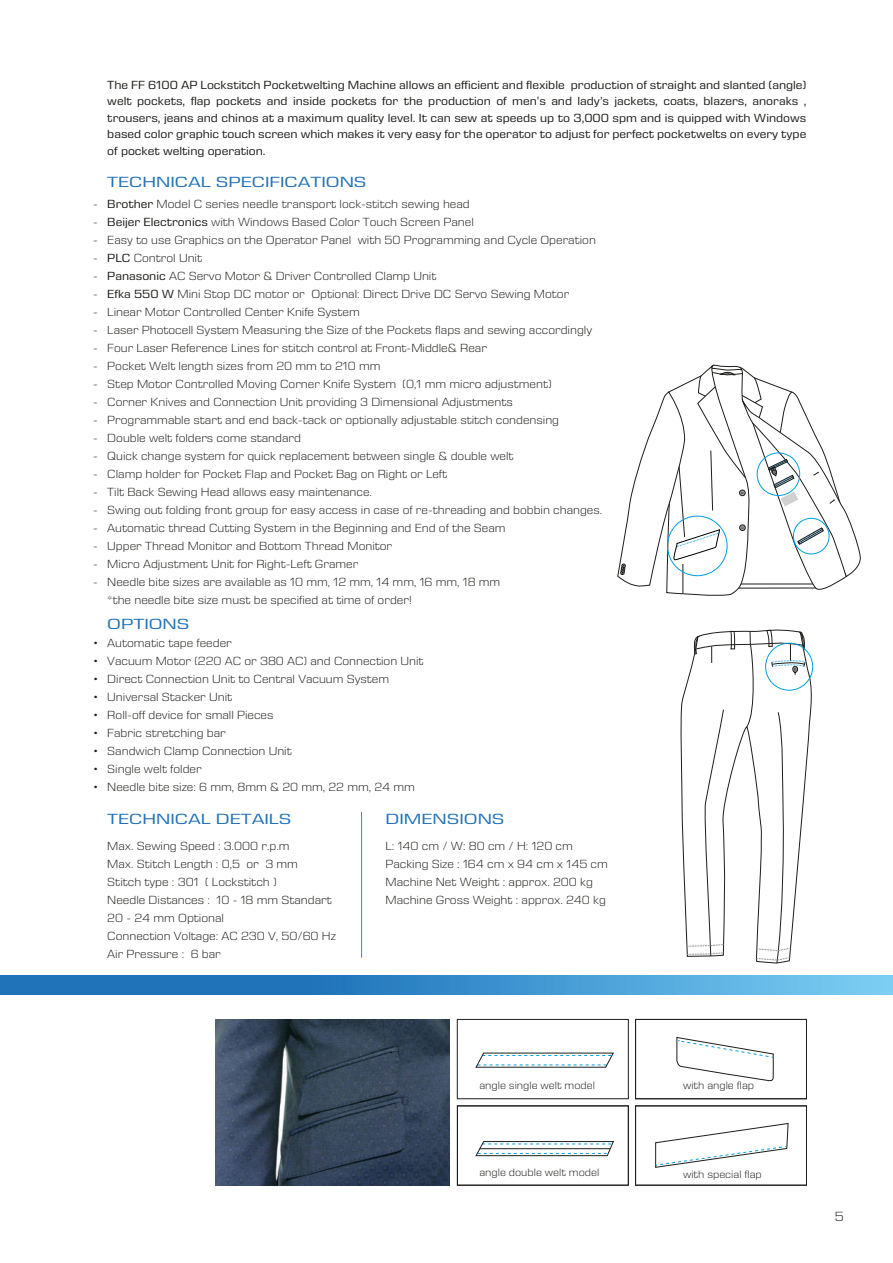
<style>
.page{position:relative;width:893px;height:1263px;background:#fff}
.page>*{position:absolute;margin:0;border:0;box-sizing:border-box;transform-origin:0 0}
.t1{font:15px "Eurostile Next LT Pro";color:#2273b9;scale:1.35 1}
.t2{font:300 13.5px "Eurostile Next LT Pro";color:#1d1d1b;scale:1.1 1}
.t3{font:300 12px/18px "Eurostile Next LT Pro";color:#1d1d1b;scale:1.1 1}
.t4{font:12px/16.5px "Eurostile Next LT Pro";color:#1d1d1b;text-align:justify;scale:1.1 1}
.t5{font:300 10.95px "Eurostile Next LT Pro";color:#1d1d1b;scale:1.1 1}
.s1{font-weight:400}
</style>
<div class="page">
<img style="left:216px;top:1019px;width:233px;height:166px">
<svg style="left:0;top:976px;width:893px;height:19px"></svg>
<hr style="left:361px;top:812px;width:1px;height:146px;background:#009fe3">
<div style="left:457px;top:1105px;width:172px;height:80px;border:1px solid #1d1d1b"></div>
<div style="left:635px;top:1105px;width:172px;height:80px;border:1px solid #1d1d1b"></div>
<svg style="left:655px;top:1123px;width:134px;height:45px"></svg>
<div style="left:635px;top:1019px;width:172px;height:80px;border:1px solid #1d1d1b"></div>
<svg style="left:676px;top:1037px;width:98px;height:45px"></svg>
<div style="left:457px;top:1019px;width:172px;height:80px;border:1px solid #1d1d1b"></div>
<svg style="left:475px;top:1052px;width:139px;height:16px"></svg>
<svg style="left:475px;top:1141px;width:139px;height:16px"></svg>
<svg style="left:680px;top:649px;width:134px;height:308px"></svg>
<svg style="left:687px;top:629px;width:119px;height:335px"></svg>
<div style="left:765px;top:643px;width:48px;height:47px;border:1px solid #009fe3;border-radius:50%"></div>
<svg style="left:617px;top:364px;width:244px;height:232px"></svg>
<p class="t3" style="left:93px;top:195px;width:6px;text-align:justify">- - - - - - - - - - - - - - - - - - - - - -</p>
<p class="t3" style="left:93px;top:634px;width:6px;text-align:justify">• • • • • • • • •</p>
<p class="t4" style="left:107px;top:77px;width:637px">The FF 6100 AP Lockstitch Pocketwelting Machine allows an efficient and flexible production of straight and slanted (angle) welt pockets, flap pockets and inside pockets for the production of men's and lady’s jackets, coats, blazers, anoraks , trousers, jeans and chinos at a maximum quality level. It can sew at speeds up to 3,000 spm and is quipped with Windows based color graphic touch screen which makes it very easy for the operator to adjust for perfect pocketwelts on every type of pocket welting operation.</p>
<p class="t1" style="left:107px;top:174px;width:193px">TECHNICAL SPECIFICATIONS</p>
<p class="t3" style="left:107px;top:195px;width:451px"><span class="s1">Brother</span> Model C series needle transport lock-stitch sewing head<br><span class="s1">Beijer Electronics</span> with Windows Based Color Touch Screen Panel<br>Easy to use Graphics on the Operator Panel with 50 Programming and Cycle Operation <span class="s1">PLC</span> Control Unit<br><span class="s1">Panasonic</span> AC Servo Motor &amp; Driver Controlled Clamp Unit<br><span class="s1">Efka 550 W</span> Mini Stop DC motor or Optional: Direct Drive DC Servo Sewing Motor Linear Motor Controlled Center Knife System<br>Laser Photocell System Measuring the Size of the Pockets flaps and sewing accordingly Four Laser Reference Lines for stitch control at Front-Middle&amp; Rear<br>Pocket Welt length sizes from 20 mm to 210 mm<br>Step Motor Controlled Moving Corner Knife System (0,1 mm micro adjustment)<br>Corner Knives and Connection Unit providing 3 Dimensional Adjustments<br>Programmable start and end back-tack or optionally adjustable stitch condensing<br>Double welt folders come standard<br>Quick change system for quick replacement between single &amp; double welt<br>Clamp holder for Pocket Flap and Pocket Bag on Right or Left<br>Tilt Back Sewing Head allows easy maintenance.<br>Swing out folding front group for easy access in case of re-threading and bobbin changes.<br>Automatic thread Cutting System in the Beginning and End of the Seam<br>Upper Thread Monitor and Bottom Thread Monitor<br>Micro Adjustment Unit for Right-Left Gramer<br>Needle bite sizes are available as 10 mm, 12 mm, 14 mm, 16 mm, 18 mm<br>*the needle bite size must be specified at time of order!</p>
<p class="t1" style="left:107px;top:616px;width:62px">OPTIONS</p>
<p class="t3" style="left:107px;top:634px;width:289px">Automatic tape feeder<br>Vacuum Motor (220 AC or 380 AC) and Connection Unit<br>Direct Connection Unit to Central Vacuum System<br>Universal Stacker Unit<br>Roll-off device for small Pieces<br>Fabric stretching bar<br>Sandwich Clamp Connection Unit<br>Single welt folder<br>Needle bite size: 6 mm, 8mm &amp; 20 mm, 22 mm, 24 mm</p>
<p class="t1" style="left:386px;top:811px;width:90px">DIMENSIONS</p>
<p class="t3" style="left:386px;top:837px;width:204px">L: 140 cm / W: 80 cm / H: 120 cm<br>Packing Size : 164 cm x 94 cm x 145 cm<br>Machine Net Weight : approx. 200 kg<br>Machine Gross Weight : approx. 240 kg</p>
<p class="t1" style="left:107px;top:811px;width:138px">TECHNICAL DETAILS</p>
<p class="t3" style="left:107px;top:837px;width:209px">Max. Sewing Speed : 3.000 r.p.m<br>Max. Stitch Length : 0,5 or 3 mm<br>Stitch type : 301 ( Lockstitch )<br>Needle Distances : 10 - 18 mm Standart<br>20 - 24 mm Optional<br>Connection Voltage: AC 230 V, 50/60 Hz<br>Air Pressure : 6 bar</p>
<p class="t5" style="left:479px;top:1079px;width:106px">angle single welt model</p>
<p class="t5" style="left:683px;top:1079px;width:66px">with angle flap</p>
<p class="t5" style="left:479px;top:1166px;width:110px">angle double welt model</p>
<p class="t5" style="left:683px;top:1168px;width:73px">with special flap</p>
<p class="t2" style="left:835px;top:1209px;width:10px">5</p>
</div>
